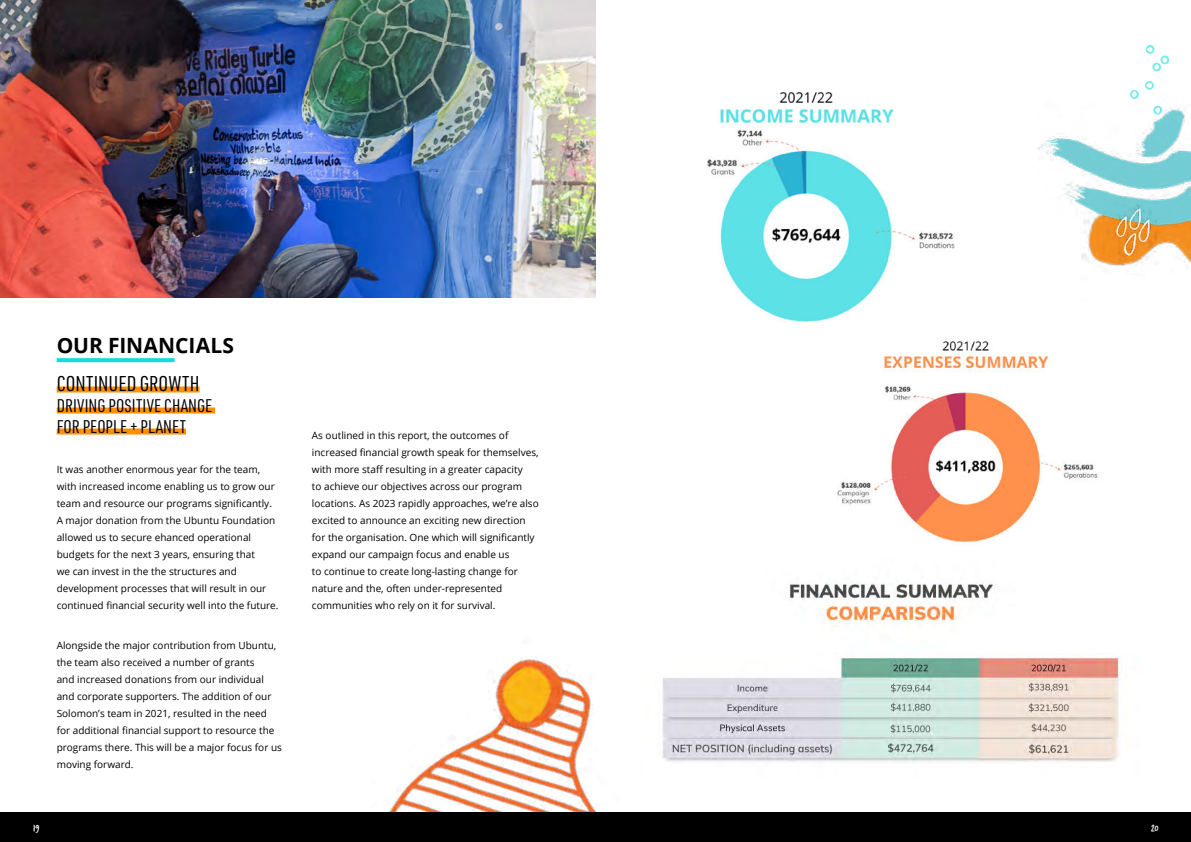
<style>
.page{position:relative;width:1191px;height:842px;background:#fff}
.page>*{position:absolute;margin:0;border:0;box-sizing:border-box;transform-origin:0 0}
.t1{font:21px "URWDIN Cond";letter-spacing:.005em;color:#000}
.t2{font:700 21px "Open Sans";letter-spacing:-.005em;color:#000}
.t3{font:18px/21px "URWDIN Cond";letter-spacing:.005em;color:#000}
.t4{font:11px "Trash Hand";color:#fff}
.t5{font:10px/17px "Open Sans";color:#000}
</style>
<div class="page">
<img style="left:1081px;top:234px;width:110px;height:33px">
<svg style="left:1145px;top:81px;width:8px;height:9px"></svg>
<svg style="left:1145px;top:45px;width:24px;height:26px"></svg>
<svg style="left:1130px;top:90px;width:8px;height:5px"></svg>
<svg style="left:57px;top:358px;width:118px;height:4px"></svg>
<div style="left:57px;top:386px;width:143px;height:6px;background:#ff8f05"></div>
<div style="left:57px;top:407px;width:158px;height:6px;background:#ff8f05"></div>
<div style="left:57px;top:428px;width:129px;height:6px;background:#ff8f05"></div>
<img style="left:0;top:0;width:595px;height:298px">
<img style="left:403px;top:658px;width:194px;height:154px">
<img style="left:662px;top:582px;width:459px;height:180px">
<img style="left:707px;top:92px;width:248px;height:230px">
<img style="left:837px;top:339px;width:261px;height:206px">
<img style="left:1037px;top:95px;width:154px;height:139px">
<img style="left:1103px;top:202px;width:53px;height:63px">
<div style="left:595px;top:812px;width:596px;height:30px;background:#000"></div>
<div style="left:0;top:812px;width:595px;height:30px;background:#000"></div>
<h1 class="t2" style="left:57px;top:336px;width:179px">OUR FINANCIALS</h1>
<h1 class="t1" style="left:57px;top:371px;width:144px">CONTINUED GROWTH</h1>
<h2 class="t3" style="left:57px;top:395px;width:157px">DRIVING POSITIVE CHANGE<br>FOR PEOPLE + PLANET</h2>
<p class="t5" style="left:57px;top:461px;width:223px">It was another enormous year for the team, with increased income enabling us to grow our team and resource our programs significantly.<br>A major donation from the Ubuntu Foundation allowed us to secure ehanced operational budgets for the next 3 years, ensuring that<br>we can invest in the the structures and development processes that will result in our continued financial security well into the future.</p>
<p class="t5" style="left:57px;top:637px;width:227px">Alongside the major contribution from Ubuntu, the team also received a number of grants<br>and increased donations from our individual and corporate supporters. The addition of our Solomon’s team in 2021, resulted in the need for additional financial support to resource the programs there. This will be a major focus for us moving forward.</p>
<p class="t5" style="left:312px;top:427px;width:228px">As outlined in this report, the outcomes of increased financial growth speak for themselves, with more staff resulting in a greater capacity<br>to achieve our objectives across our program locations. As 2023 rapidly approaches, we’re also excited to announce an exciting new direction for the organisation. One which will significantly expand our campaign focus and enable us<br>to continue to create long-lasting change for nature and the, often under-represented communities who rely on it for survival.</p>
<p class="t4" style="left:33px;top:823px;width:8px">19</p>
<p class="t4" style="left:1151px;top:823px;width:9px">20</p>
</div>
